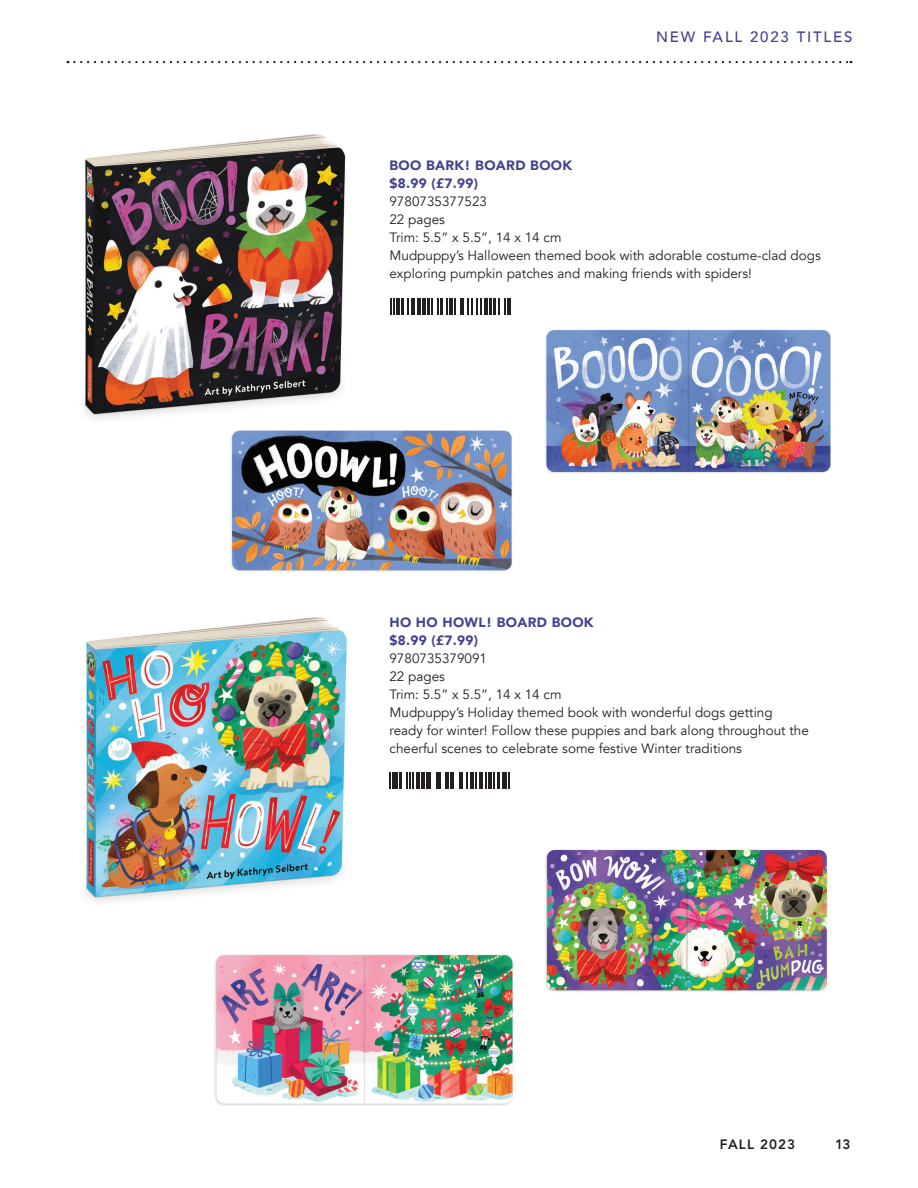
<style>
.page{position:relative;width:918px;height:1188px;background:#fff}
.page>*{position:absolute;margin:0;border:0;box-sizing:border-box;transform-origin:0 0}
.t1{font:500 15px "Avenir";letter-spacing:.12em;color:#434292}
.t2{font:13.5px/18px "Avenir";color:#231f20}
.t3{font:900 13.5px/18px "Avenir";letter-spacing:.025em;color:#434292}
.t4{font:800 13.5px "Avenir LT Std";letter-spacing:.07em;color:#231f20}
</style>
<div class="page">
<svg style="left:68px;top:61px;width:783px;height:2px"></svg>
<img style="left:83px;top:134px;width:263px;height:285px">
<img style="left:85px;top:617px;width:262px;height:285px">
<img style="left:545px;top:329px;width:286px;height:144px">
<img style="left:545px;top:849px;width:283px;height:143px">
<img style="left:231px;top:430px;width:281px;height:142px">
<img style="left:214px;top:954px;width:299px;height:152px">
<svg style="left:391px;top:299px;width:4px;height:16px"></svg>
<hr style="left:396px;top:299px;width:4px;height:16px;background:#231f20">
<svg style="left:401px;top:299px;width:14px;height:16px"></svg>
<hr style="left:417px;top:299px;width:4px;height:16px;background:#231f20">
<hr style="left:422px;top:299px;width:4px;height:16px;background:#231f20">
<hr style="left:427px;top:299px;width:3px;height:16px;background:#231f20">
<svg style="left:431px;top:299px;width:1px;height:16px"></svg>
<svg style="left:438px;top:299px;width:1px;height:16px"></svg>
<hr style="left:440px;top:299px;width:3px;height:16px;background:#231f20">
<svg style="left:446px;top:299px;width:36px;height:16px"></svg>
<hr style="left:484px;top:299px;width:4px;height:16px;background:#231f20">
<hr style="left:489px;top:299px;width:3px;height:16px;background:#231f20">
<hr style="left:493px;top:299px;width:3px;height:16px;background:#231f20">
<svg style="left:498px;top:299px;width:13px;height:16px"></svg>
<svg style="left:389px;top:772px;width:4px;height:17px"></svg>
<hr style="left:394px;top:772px;width:4px;height:17px;background:#231f20">
<hr style="left:399px;top:772px;width:3px;height:17px;background:#231f20">
<svg style="left:406px;top:772px;width:7px;height:17px"></svg>
<hr style="left:416px;top:772px;width:4px;height:17px;background:#231f20">
<hr style="left:421px;top:772px;width:4px;height:17px;background:#231f20">
<hr style="left:426px;top:772px;width:3px;height:17px;background:#231f20">
<svg style="left:430px;top:772px;width:38px;height:17px"></svg>
<hr style="left:470px;top:772px;width:4px;height:17px;background:#231f20">
<svg style="left:475px;top:772px;width:2px;height:17px"></svg>
<hr style="left:479px;top:772px;width:4px;height:17px;background:#231f20">
<svg style="left:485px;top:772px;width:2px;height:17px"></svg>
<hr style="left:488px;top:772px;width:4px;height:17px;background:#231f20">
<svg style="left:493px;top:772px;width:16px;height:17px"></svg>
<p class="t1" style="left:656px;top:24px;width:198px">NEW FALL 2023 TITLES</p>
<p class="t3" style="left:389px;top:156px;width:184px">BOO BARK! BOARD BOOK $8.99 (£7.99)</p>
<p class="t2" style="left:389px;top:193px;width:433px">9780735377523<br>22 pages<br>Trim: 5.5” x 5.5”, 14 x 14 cm<br>Mudpuppy’s Halloween themed book with adorable costume-clad dogs exploring pumpkin patches and making friends with spiders!</p>
<p class="t3" style="left:389px;top:613px;width:206px">HO HO HOWL! BOARD BOOK $8.99 (£7.99)</p>
<p class="t2" style="left:389px;top:650px;width:421px">9780735379091<br>22 pages<br>Trim: 5.5” x 5.5”, 14 x 14 cm<br>Mudpuppy’s Holiday themed book with wonderful dogs getting ready for winter! Follow these puppies and bark along throughout the cheerful scenes to celebrate some festive Winter traditions</p>
<p class="t4" style="left:720px;top:1136px;width:77px">FALL 2023</p>
<p class="t4" style="left:835px;top:1136px;width:17px">13</p>
</div>
